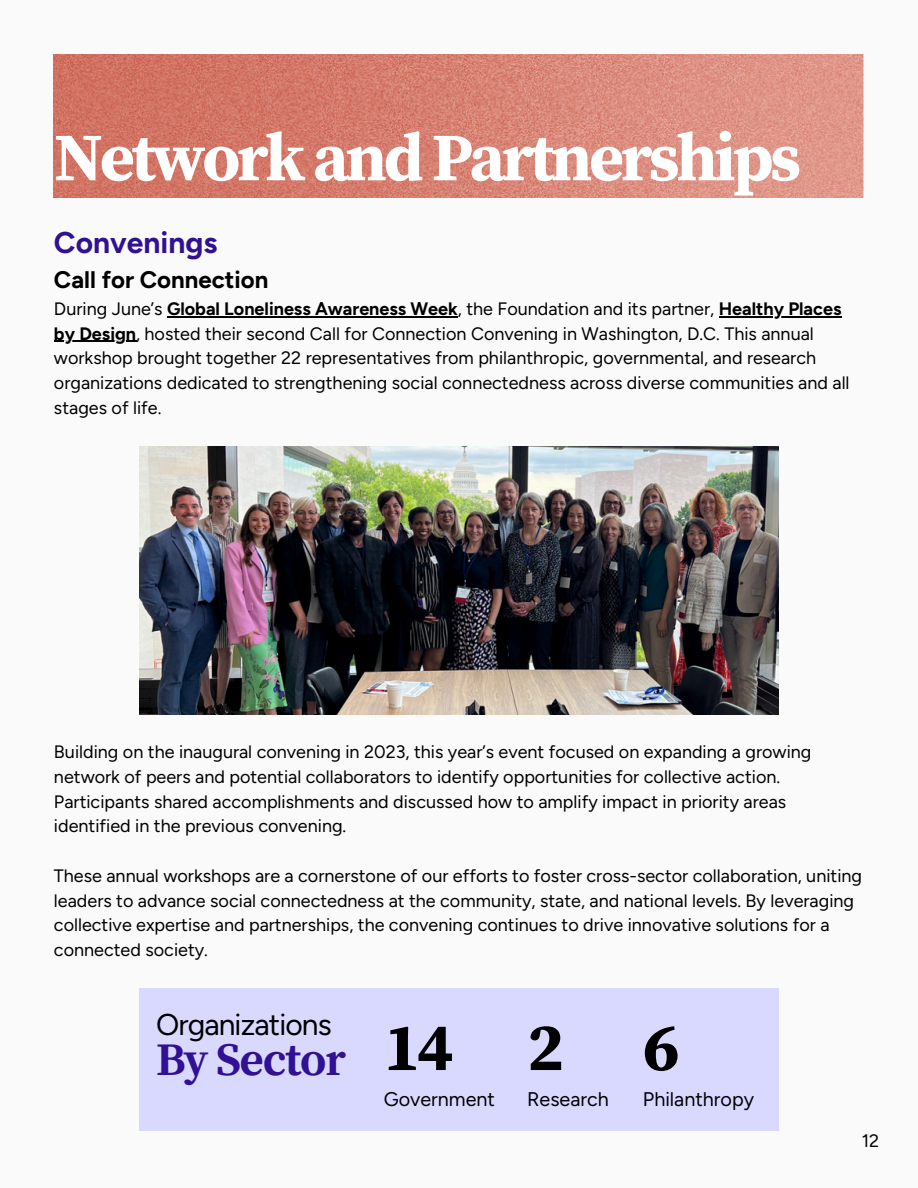
<style>
.page{position:relative;width:918px;height:1188px;background:#fafafa}
.page>*{position:absolute;margin:0;border:0;box-sizing:border-box;transform-origin:0 0}
.t1{font:700 67.8px "Source Serif Pro";color:#000}
.t2{font:700 67.5px "Source Serif Pro";letter-spacing:-.05em;color:#fff}
.t3{font:700 46.5px "Source Serif Pro";letter-spacing:-.03em;color:#311193}
.t4{font:30px "Figtree";letter-spacing:-.03em;color:#000}
.t5{font:700 30px "Figtree";color:#311193}
.t6{font:700 24px "Figtree";color:#000}
.t7{font:19.8px "Figtree";color:#000}
.t8{font:18px/24.8px "Figtree";color:#000}
.t9{font:700 18px "Figtree";color:#000}
.s1{font-weight:400}
.s2{font-weight:700}
</style>
<div class="page">
<div style="left:139px;top:988px;width:640px;height:143px;background:#d9d9ff"></div>
<img style="left:139px;top:446px;width:639px;height:269px">
<img style="left:54px;top:55px;width:810px;height:143px">
<hr style="left:167px;top:316px;width:291px;height:1px;background:#000">
<hr style="left:719px;top:316px;width:122px;height:1px;background:#000">
<hr style="left:54px;top:341px;width:82px;height:1px;background:#000">
<p class="t2" style="left:54px;top:110px;width:748px">Network and Partnerships</p>
<p class="t5" style="left:54px;top:224px;width:165px">Convenings</p>
<p class="t6" style="left:54px;top:265px;width:216px">Call for Connection</p>
<p class="t9" style="left:54px;top:298px;width:789px"><span class="s1">During June’s</span> Global Loneliness Awareness Week<span class="s1">, the Foundation and its partner,</span> Healthy Places</p>
<p class="t8" style="left:54px;top:321px;width:797px"><span class="s2">by Design</span>, hosted their second Call for Connection Convening in Washington, D.C. This annual workshop brought together 22 representatives from philanthropic, governmental, and research organizations dedicated to strengthening social connectedness across diverse communities and all stages of life.</p>
<h2 class="t8" style="left:54px;top:739px;width:759px">Building on the inaugural convening in 2023, this year’s event focused on expanding a growing network of peers and potential collaborators to identify opportunities for collective action.<br>Participants shared accomplishments and discussed how to amplify impact in priority areas identified in the previous convening.</h2>
<p class="t8" style="left:54px;top:863px;width:810px">These annual workshops are a cornerstone of our efforts to foster cross-sector collaboration, uniting leaders to advance social connectedness at the community, state, and national levels. By leveraging collective expertise and partnerships, the convening continues to drive innovative solutions for a connected society.</p>
<p class="t4" style="left:156px;top:1006px;width:177px">Organizations</p>
<p class="t3" style="left:156px;top:1033px;width:192px">By Sector</p>
<p class="t1" style="left:384px;top:1000px;width:72px">14</p>
<h1 class="t7" style="left:384px;top:1088px;width:113px">Government</h1>
<p class="t1" style="left:527px;top:1000px;width:38px">2</p>
<p class="t7" style="left:527px;top:1088px;width:83px">Research</p>
<p class="t1" style="left:643px;top:1000px;width:38px">6</p>
<p class="t7" style="left:643px;top:1088px;width:113px">Philanthropy</p>
<p class="t8" style="left:862px;top:1128px;width:19px">12</p>
</div>
